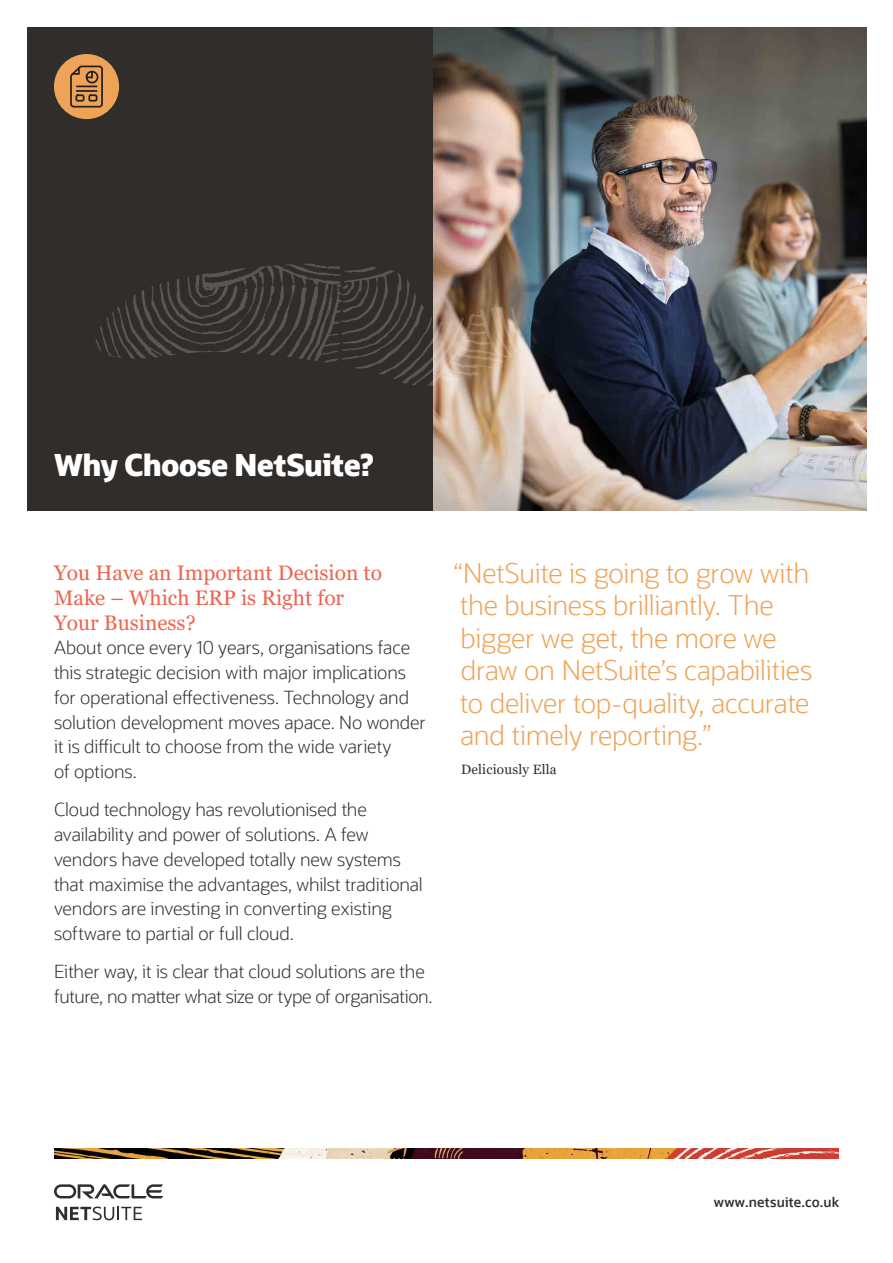
<style>
.page{position:relative;width:893px;height:1263px;background:#fff}
.page>*{position:absolute;margin:0;border:0;box-sizing:border-box;transform-origin:0 0}
.t1{font:800 30px "Oracle Sans";letter-spacing:-.015em;color:#fff}
.t2{font:300 27px/32.4px "Oracle Sans";letter-spacing:-.01em;color:#eea357}
.t3{font:21px/24.8px "Georgia";color:#ee644f}
.t4{font:300 18px/24.8px "Oracle Sans";letter-spacing:-.01em;color:#312d2a}
.t5{font:600 13.5px "Oracle Sans";letter-spacing:.015em;color:#312d2a}
.t6{font:13.5px "Georgia";letter-spacing:.015em;color:#312d2a}
</style>
<div class="page">
<img style="left:54px;top:1148px;width:785px;height:11px">
<img style="left:433px;top:27px;width:433px;height:483px">
<div style="left:27px;top:27px;width:406px;height:483px;background:#312d2a"></div>
<div style="left:54px;top:54px;width:65px;height:65px;background:#eea357;border-radius:50%"></div>
<svg style="left:70px;top:65px;width:33px;height:43px"></svg>
<svg style="left:96px;top:263px;width:411px;height:123px"></svg>
<svg style="left:507px;top:263px;width:23px;height:123px;background:#a79e94"></svg>
<svg style="left:56px;top:1206px;width:86px;height:14px"></svg>
<svg style="left:54px;top:1184px;width:109px;height:14px"></svg>
<h1 class="t1" style="left:54px;top:446px;width:321px">Why Choose NetSuite?</h1>
<p class="t3" style="left:54px;top:561px;width:330px">You Have an Important Decision to<br>Make – Which ERP is Right for<br>Your Business?</p>
<p class="t4" style="left:54px;top:636px;width:373px">About once every 10 years, organisations face this strategic decision with major implications for operational effectiveness. Technology and solution development moves apace. No wonder it is difficult to choose from the wide variety<br>of options.</p>
<p class="t4" style="left:54px;top:798px;width:370px">Cloud technology has revolutionised the availability and power of solutions. A few vendors have developed totally new systems that maximise the advantages, whilst traditional vendors are investing in converting existing software to partial or full cloud.</p>
<p class="t4" style="left:54px;top:960px;width:380px">Either way, it is clear that cloud solutions are the future, no matter what size or type of organisation.</p>
<h2 class="t2" style="left:453px;top:557px;width:360px">“NetSuite is going to grow with the business brilliantly. The bigger we get, the more we draw on NetSuite’s capabilities to deliver top-quality, accurate and timely reporting.”</h2>
<p class="t6" style="left:461px;top:761px;width:97px">Deliciously Ella</p>
<p class="t5" style="left:714px;top:1194px;width:127px">www.netsuite.co.uk</p>
</div>
